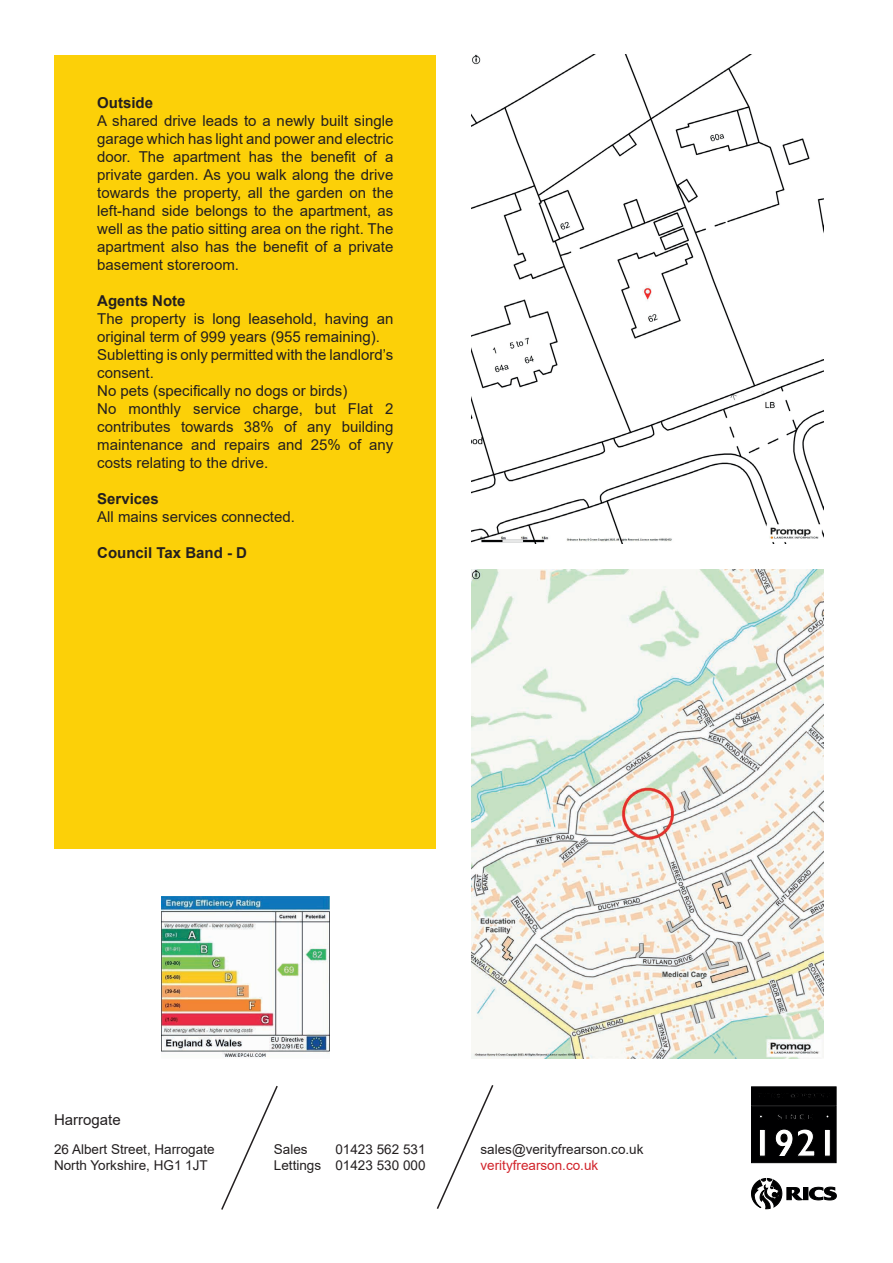
<style>
.page{position:relative;width:893px;height:1263px;background:#fff}
.page>*{position:absolute;margin:0;border:0;box-sizing:border-box;transform-origin:0 0}
.t1{font:15px/18px "Arial";color:#231f20;text-align:justify}
.t2{font:700 15px "Arial";color:#231f20}
.t3{font:13.5px/16.2px "Arial";color:#231f20}
.t4{font:13.5px "Arial";color:#d1232a}
</style>
<div class="page">
<div style="left:55px;top:55px;width:381px;height:793px;background:#fcd008"></div>
<img style="left:472px;top:54px;width:352px;height:489px">
<img style="left:472px;top:570px;width:352px;height:489px">
<img style="left:162px;top:896px;width:167px;height:162px">
<svg style="left:221px;top:1085px;width:57px;height:125px"></svg>
<svg style="left:436px;top:1085px;width:58px;height:124px"></svg>
<svg style="left:751px;top:1086px;width:86px;height:77px;background:#1d1d1e"></svg>
<svg style="left:809px;top:1186px;width:28px;height:15px"></svg>
<div style="left:803px;top:1187px;width:5px;height:13px;background:#000001"></div>
<svg style="left:751px;top:1178px;width:52px;height:31px"></svg>
<p class="t2" style="left:97px;top:92px;width:57px">Outside</p>
<p class="t1" style="left:97px;top:112px;width:298px">A shared drive leads to a newly built single garage which has light and power and electric door. The apartment has the benefit of a private garden. As you walk along the drive towards the property, all the garden on the left-hand side belongs to the apartment, as well as the patio sitting area on the right. The apartment also has the benefit of a private basement storeroom.</p>
<p class="t2" style="left:97px;top:290px;width:90px">Agents Note</p>
<p class="t1" style="left:97px;top:310px;width:298px;text-align:left">The property is long leasehold, having an original term of 999 years (955 remaining).<br>Subletting is only permitted with the landlord’s consent.<br>No pets (specifically no dogs or birds)<br>No monthly service charge, but Flat 2 contributes towards 38% of any building maintenance and repairs and 25% of any costs relating to the drive.</p>
<p class="t2" style="left:97px;top:488px;width:63px">Services</p>
<p class="t1" style="left:97px;top:508px;width:199px">All mains services connected.</p>
<p class="t2" style="left:97px;top:542px;width:151px">Council Tax Band - D</p>
<p class="t1" style="left:54px;top:1111px;width:68px">Harrogate</p>
<p class="t3" style="left:54px;top:1141px;width:162px">26 Albert Street, Harrogate<br>North Yorkshire, HG1 1JT</p>
<p class="t3" style="left:274px;top:1141px;width:35px">Sales</p>
<p class="t3" style="left:274px;top:1141px;width:153px;text-align:right">01423 562 531<br>Lettings 01423 530 000</p>
<p class="t3" style="left:480px;top:1141px;width:164px">sales@verityfrearson.co.uk</p>
<p class="t4" style="left:480px;top:1156px;width:119px">verityfrearson.co.uk</p>
</div>
